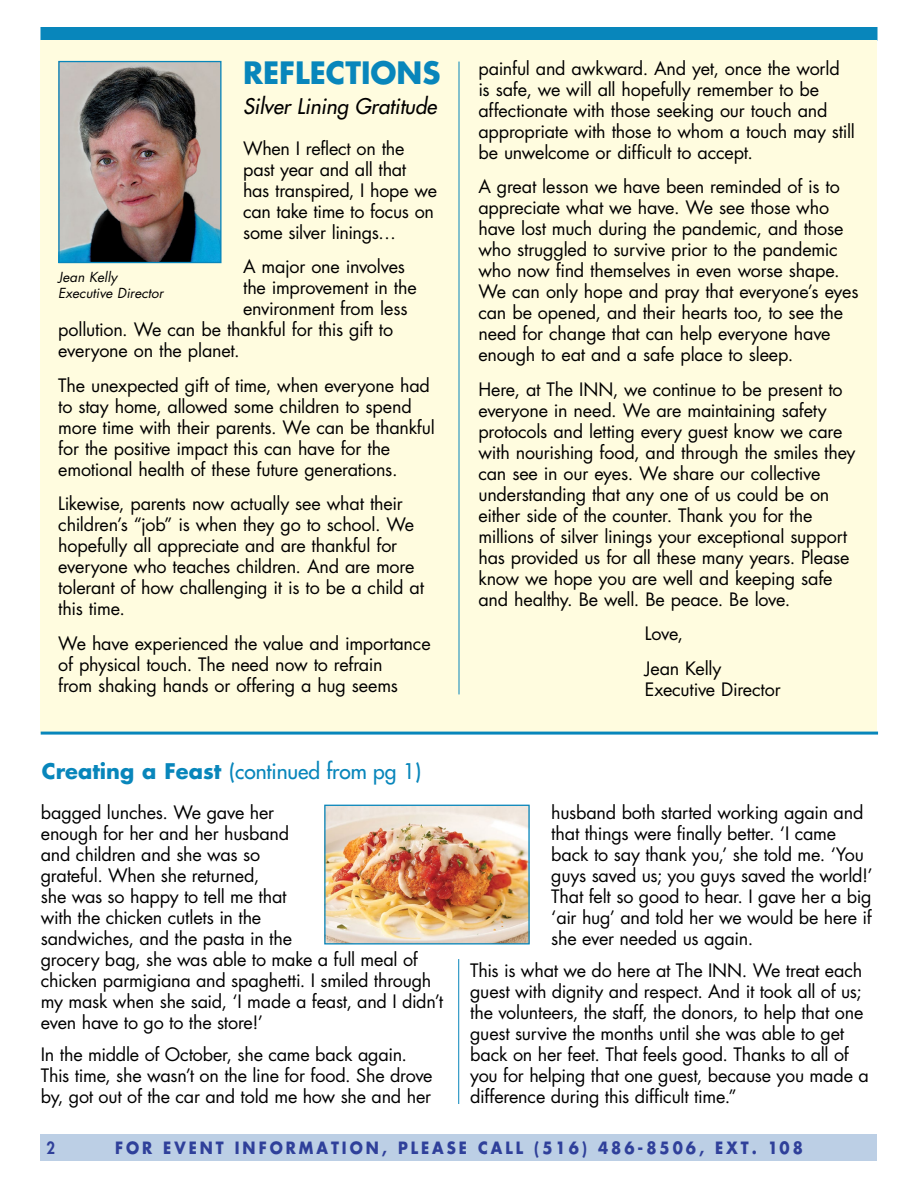
<style>
.page{position:relative;width:918px;height:1188px;background:#fff}
.page>*{position:absolute;margin:0;border:0;box-sizing:border-box;transform-origin:0 0}
.t1{font:700 30px "Futura Std";color:#0886bb}
.t2{font:500 21px "Futura Std";letter-spacing:-.005em;color:#0886bb}
.t3{font:italic 500 21px "Futura Std";color:#000}
.t4{font:18px/21px "Futura Std";letter-spacing:-.01em;color:#000}
.t5{font:700 16.5px "Futura Std";letter-spacing:.2em;color:#2f409a;scale:.9 1}
.t6{font:800 16.5px "Futura Std";color:#2f409a;scale:.9 1}
.t7{font:italic 13.5px/15.3px "Futura Std";color:#000}
.s1{font-weight:700}
</style>
<div class="page">
<div style="left:40px;top:1134px;width:838px;height:27px;background:#bccfe5"></div>
<div style="left:40px;top:27px;width:838px;height:13px;background:#0886bb"></div>
<div style="left:40px;top:40px;width:838px;height:693px;background:#fffcdf"></div>
<hr style="left:459px;top:62px;width:1px;height:632px;background:#0886bb">
<hr style="left:458px;top:959px;width:1px;height:145px;background:#0886bb">
<hr style="left:41px;top:732px;width:837px;height:3px;background:#0886bb">
<img style="left:60px;top:63px;width:160px;height:198px">
<div style="left:58px;top:61px;width:164px;height:202px;border:1px solid #0886bb"></div>
<img style="left:326px;top:807px;width:202px;height:136px">
<div style="left:324px;top:805px;width:206px;height:140px;border:1px solid #0886bb"></div>
<h1 class="t1" style="left:243px;top:53px;width:199px">REFLECTIONS</h1>
<p class="t3" style="left:243px;top:93px;width:195px">Silver Lining Gratitude</p>
<p class="t4" style="left:243px;top:138px;width:196px">When I reflect on the past year and all that<br>has transpired, I hope we can take time to focus on some silver linings…</p>
<p class="t4" style="left:243px;top:256px;width:163px">A major one involves</p>
<p class="t4" style="left:243px;top:277px;width:175px">the improvement in the</p>
<p class="t4" style="left:243px;top:298px;width:166px">environment from less</p>
<p class="t4" style="left:58px;top:319px;width:336px">pollution. We can be thankful for this gift to</p>
<p class="t4" style="left:58px;top:340px;width:183px">everyone on the planet.</p>
<p class="t4" style="left:58px;top:375px;width:378px">The unexpected gift of time, when everyone had to stay home, allowed some children to spend more time with their parents. We can be thankful for the positive impact this can have for the emotional health of these future generations.</p>
<p class="t4" style="left:58px;top:493px;width:367px">Likewise, parents now actually see what their children’s “job” is when they go to school. We hopefully all appreciate and are thankful for everyone who teaches children. And are more tolerant of how challenging it is to be a child at this time.</p>
<p class="t4" style="left:58px;top:633px;width:374px">We have experienced the value and importance of physical touch. The need now to refrain<br>from shaking hands or offering a hug seems</p>
<p class="t7" style="left:58px;top:270px;width:106px">Jean Kelly<br>Executive Director</p>
<p class="t2" style="left:42px;top:758px;width:381px"><span class="s1">Creating a Feast</span> (continued from pg 1)</p>
<p class="t4" style="left:41px;top:802px;width:404px">bagged lunches. We gave her<br>enough for her and her husband<br>and children and she was so<br>grateful. When she returned,<br>she was so happy to tell me that<br>with the chicken cutlets in the<br>sandwiches, and the pasta in the<br>grocery bag, she was able to make a full meal of chicken parmigiana and spaghetti. I smiled through my mask when she said, ‘I made a feast, and I didn’t even have to go to the store!’</p>
<p class="t4" style="left:41px;top:1044px;width:393px">In the middle of October, she came back again.<br>This time, she wasn’t on the line for food. She drove by, got out of the car and told me how she and her</p>
<p class="t4" style="left:478px;top:58px;width:378px">painful and awkward. And yet, once the world is safe, we will all hopefully remember to be affectionate with those seeking our touch and appropriate with those to whom a touch may still be unwelcome or difficult to accept.</p>
<p class="t4" style="left:478px;top:176px;width:382px">A great lesson we have been reminded of is to appreciate what we have. We see those who have lost much during the pandemic, and those who struggled to survive prior to the pandemic who now find themselves in even worse shape.<br>We can only hope and pray that everyone’s eyes can be opened, and their hearts too, to see the need for change that can help everyone have enough to eat and a safe place to sleep.</p>
<p class="t4" style="left:478px;top:379px;width:379px">Here, at The INN, we continue to be present to everyone in need. We are maintaining safety protocols and letting every guest know we care with nourishing food, and through the smiles they can see in our eyes. We share our collective understanding that any one of us could be on either side of the counter. Thank you for the millions of silver linings your exceptional support has provided us for all these many years. Please know we hope you are well and keeping safe and healthy. Be well. Be peace. Be love.</p>
<p class="t4" style="left:645px;top:617px;width:78px;line-height:34.5px">Love,<br>Jean Kelly</p>
<p class="t4" style="left:645px;top:679px;width:137px">Executive Director</p>
<p class="t4" style="left:551px;top:802px;width:323px">husband both started working again and that things were finally better. ‘I came back to say thank you,’ she told me. ‘You guys saved us; you guys saved the world!’ That felt so good to hear. I gave her a big ‘air hug’ and told her we would be here if she ever needed us again.</p>
<p class="t4" style="left:470px;top:960px;width:400px">This is what we do here at The INN. We treat each guest with dignity and respect. And it took all of us; the volunteers, the staff, the donors, to help that one guest survive the months until she was able to get back on her feet. That feels good. Thanks to all of you for helping that one guest, because you made a difference during this difficult time.”</p>
<p class="t6" style="left:46px;top:1137px;width:11px">2</p>
<p class="t5" style="left:115px;top:1137px;width:766px">FOR EVENT INFORMATION, PLEASE CALL (516) 486-8506, EXT. 108</p>
</div>
